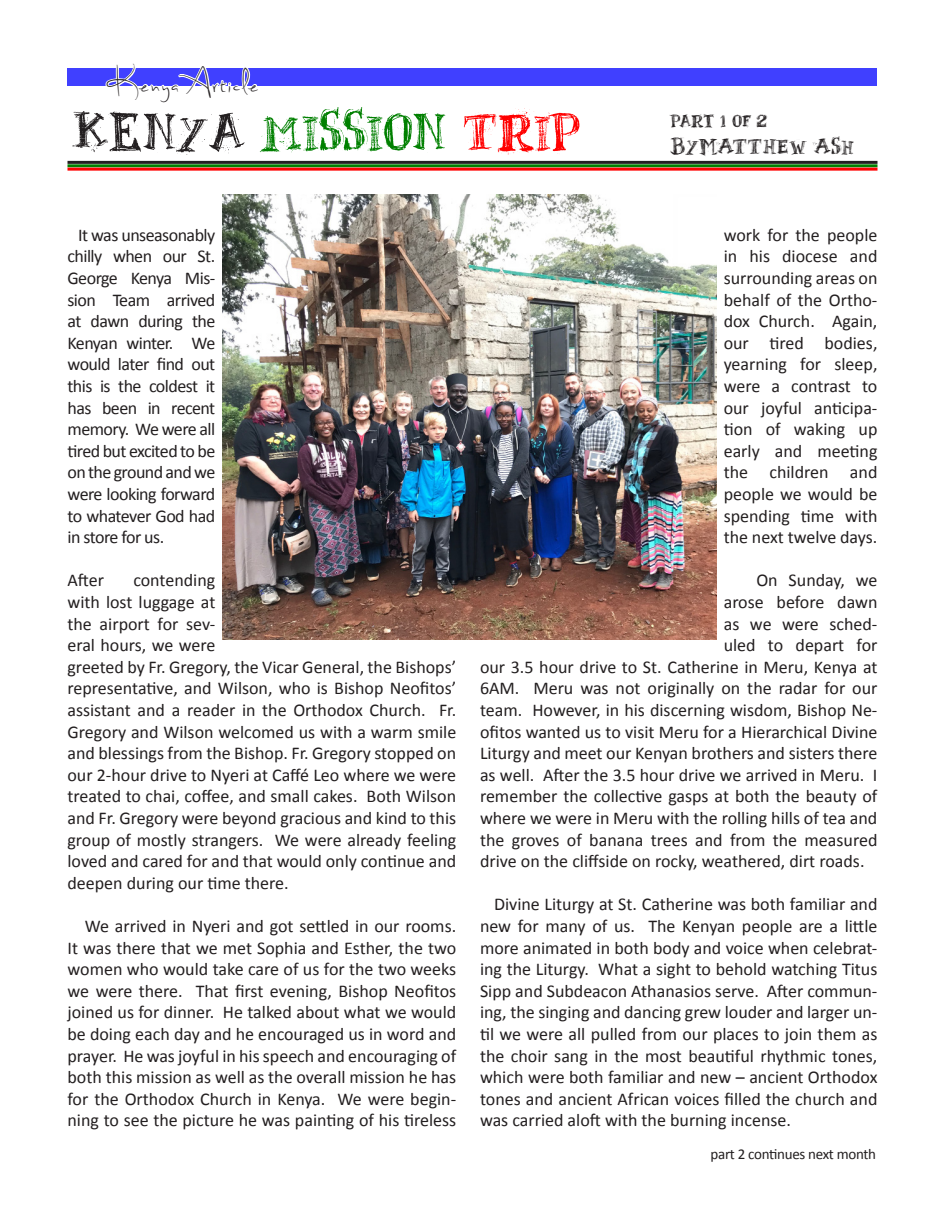
<style>
.page{position:relative;width:945px;height:1215px;background:#fff}
.page>*{position:absolute;margin:0;border:0;box-sizing:border-box;transform-origin:0 0}
.t1{font:54px "Black Board";letter-spacing:.06em;color:#008000}
.t2{font:31.5px "Sweetly Broken";letter-spacing:.06em;color:#231f20}
.t3{font:22.5px "Black Board";letter-spacing:.06em;color:#231f20}
.t4{font:18px/21.6px "Calibri";color:#231f20;text-align:justify}
.t5{font:18px "Black Board";letter-spacing:.06em;color:#231f20}
.t6{font:15px "Calibri";letter-spacing:-.02em;color:#231f20}
.s1{color:#231f20}
.s2{color:#f00}
</style>
<div class="page">
<div style="left:68px;top:68px;width:810px;height:18px;background:#4040ff"></div>
<svg style="left:69px;top:68px;width:379px;height:93px"></svg>
<svg style="left:461px;top:160px;width:121px;height:8px"></svg>
<svg style="left:667px;top:160px;width:189px;height:8px"></svg>
<hr style="left:68px;top:161px;width:810px;height:3px;background:#231f20">
<hr style="left:68px;top:164px;width:810px;height:3px;background:#008000">
<hr style="left:68px;top:168px;width:810px;height:3px;background:#f00">
<img style="left:222px;top:194px;width:495px;height:446px">
<h2 class="t2" style="left:114px;top:62px;width:146px">Kenya Article</h2>
<h1 class="t1" style="left:76px;top:105px;width:504px"><span class="s1">KENYA</span> MISSION <span class="s2">TRIP</span></h1>
<p class="t5" style="left:671px;top:112px;width:97px">PART 1 OF 2</p>
<p class="t3" style="left:671px;top:135px;width:184px">BYMATTHEW ASH</p>
<p class="t4" style="left:68px;top:224px;width:149px;text-indent:11px">It was unseasonably chilly when our St.<br>George Kenya Mis&shy;sion Team arrived at dawn during the Kenyan winter. We would later find out this is the coldest it has been in recent memory. We were all tired but excited to be on the ground and we were looking forward to whatever God had in store for us.</p>
<p class="t4" style="left:68px;top:570px;width:38px">After</p>
<p class="t4" style="left:68px;top:570px;width:390px;text-align:left;text-indent:66px">contending<br>with lost luggage at<br>the airport for sev-<br>eral hours, we were<br>greeted by Fr. Gregory, the Vicar General, the Bishops’ representative, and Wilson, who is Bishop Neofitos’ assistant and a reader in the Orthodox Church. Fr.<br>Gregory and Wilson welcomed us with a warm smile and blessings from the Bishop. Fr. Gregory stopped on our 2-hour drive to Nyeri at Caffé Leo where we were treated to chai, coffee, and small cakes. Both Wilson and Fr. Gregory were beyond gracious and kind to this group of mostly strangers. We were already feeling loved and cared for and that would only continue and deepen during our time there.</p>
<p class="t4" style="left:68px;top:915px;width:390px;text-indent:17px">We arrived in Nyeri and got settled in our rooms.<br>It was there that we met Sophia and Esther, the two women who would take care of us for the two weeks we were there. That first evening, Bishop Neofitos joined us for dinner. He talked about what we would be doing each day and he encouraged us in word and prayer. He was joyful in his speech and encouraging of both this mission as well as the overall mission he has for the Orthodox Church in Kenya. We were begin&shy;ning to see the picture he was painting of his tireless</p>
<p class="t4" style="left:724px;top:224px;width:155px">work for the people in his diocese and surrounding areas on behalf of the Ortho&shy;dox Church. Again, our tired bodies, yearning for sleep, were a contrast to our joyful anticipa&shy;tion of waking up early and meeting the children and people we would be spending time with the next twelve days.</p>
<p class="t4" style="left:756px;top:570px;width:123px">On Sunday, we</p>
<p class="t4" style="left:724px;top:591px;width:155px">arose before dawn</p>
<p class="t4" style="left:724px;top:613px;width:155px">as we were sched-</p>
<p class="t4" style="left:724px;top:634px;width:155px">uled to depart for</p>
<p class="t4" style="left:480px;top:656px;width:399px">our 3.5 hour drive to St. Catherine in Meru, Kenya at</p>
<p class="t4" style="left:480px;top:678px;width:399px">6AM. Meru was not originally on the radar for our</p>
<p class="t4" style="left:480px;top:699px;width:399px">team. However, in his discerning wisdom, Bishop Ne-</p>
<p class="t4" style="left:480px;top:721px;width:399px">ofitos wanted us to visit Meru for a Hierarchical Divine</p>
<p class="t4" style="left:480px;top:742px;width:399px">Liturgy and meet our Kenyan brothers and sisters there</p>
<p class="t4" style="left:480px;top:764px;width:399px">as well. After the 3.5 hour drive we arrived in Meru. I</p>
<p class="t4" style="left:480px;top:786px;width:399px">remember the collective gasps at both the beauty of</p>
<p class="t4" style="left:480px;top:807px;width:399px">where we were in Meru with the rolling hills of tea and</p>
<p class="t4" style="left:480px;top:829px;width:399px">the groves of banana trees and from the measured</p>
<p class="t4" style="left:480px;top:850px;width:386px">drive on the cliffside on rocky, weathered, dirt roads.</p>
<p class="t4" style="left:480px;top:894px;width:399px;text-indent:14px">Divine Liturgy at St. Catherine was both familiar and new for many of us. The Kenyan people are a little more animated in both body and voice when celebrat&shy;ing the Liturgy. What a sight to behold watching Titus Sipp and Subdeacon Athanasios serve. After commun&shy;ing, the singing and dancing grew louder and larger un&shy;til we were all pulled from our places to join them as the choir sang in the most beautiful rhythmic tones, which were both familiar and new – ancient Orthodox tones and ancient African voices filled the church and was carried aloft with the burning incense.</p>
<p class="t6" style="left:711px;top:1144px;width:167px">part 2 continues next month</p>
</div>
